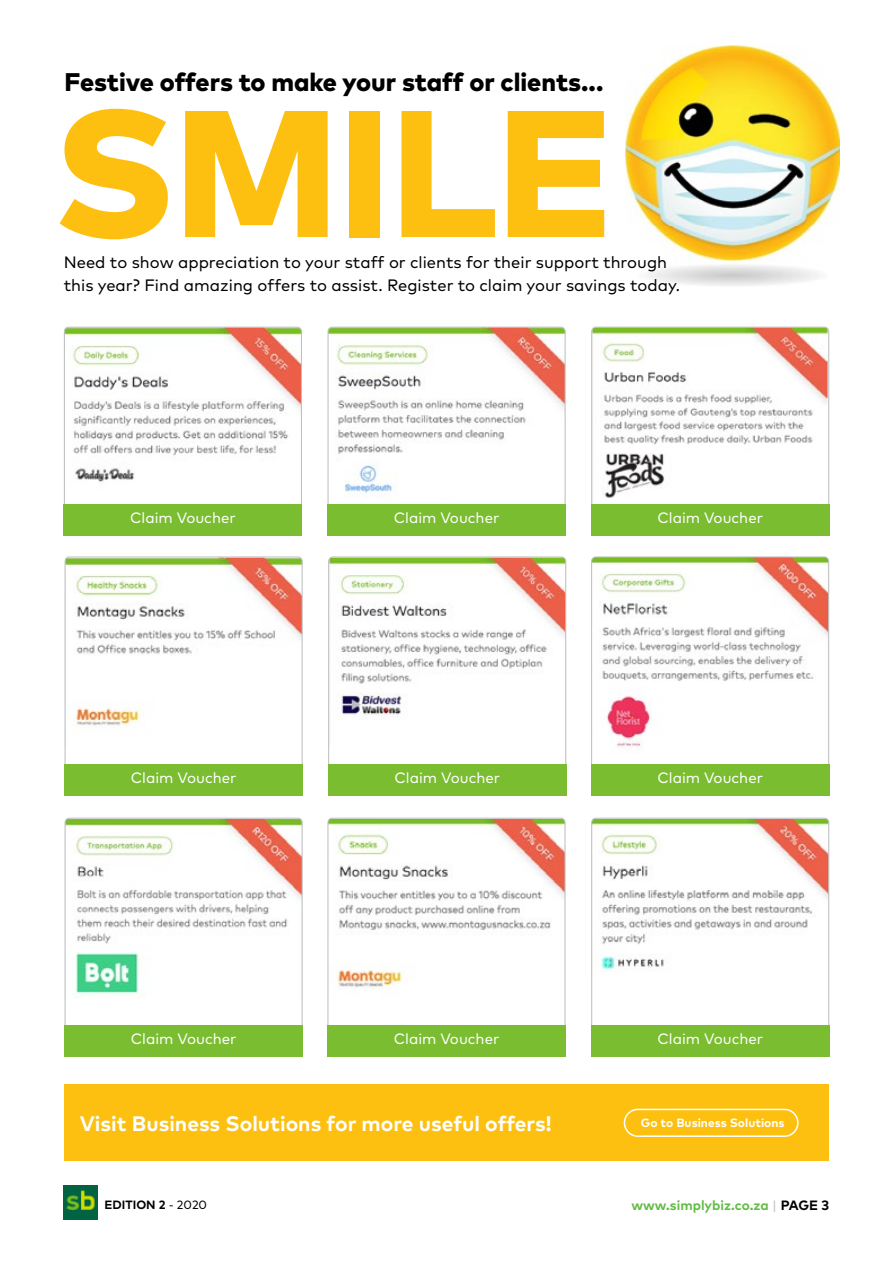
<style>
.page{position:relative;width:893px;height:1263px;background:#fff}
.page>*{position:absolute;margin:0;border:0;box-sizing:border-box;transform-origin:0 0}
.t1{font:800 180px "Mark Pro";letter-spacing:-.005em;color:#fdc010}
.t2{font:800 25.5px "Mark Pro";letter-spacing:-.005em;color:#000}
.t3{font:700 21px "Mark Pro";color:#fff}
.t4{font:16.5px/22.5px "Mark Pro";color:#000}
.t5{font:15px "Mark Pro";color:#fff}
.t6{font:700 13.5px "Mark Pro";color:#63bc47}
.t7{font:700 12px "Mark Pro";color:#fff}
.t8{font:700 12px "Mark Pro";color:#000}
.s1{font-weight:400}
.s2{font-weight:400;color:#bec0c2}
.s3{color:#000}
</style>
<div class="page">
<img style="left:64px;top:1186px;width:34px;height:34px">
<img style="left:64px;top:327px;width:236px;height:155px">
<div style="left:64px;top:327px;width:238px;height:208px;border:1px solid #bec0c2;border-radius:4px"></div>
<img style="left:329px;top:329px;width:235px;height:166px">
<div style="left:327px;top:327px;width:239px;height:208px;border:1px solid #bec0c2;border-radius:4px"></div>
<img style="left:593px;top:327px;width:235px;height:171px">
<div style="left:591px;top:327px;width:238px;height:208px;border:1px solid #bec0c2;border-radius:4px"></div>
<img style="left:593px;top:819px;width:236px;height:151px">
<div style="left:591px;top:818px;width:238px;height:239px;border:1px solid #bec0c2;border-radius:4px"></div>
<div style="left:64px;top:504px;width:238px;height:31px;background:#7abd31"></div>
<div style="left:327px;top:504px;width:239px;height:31px;background:#7abd31"></div>
<div style="left:591px;top:504px;width:238px;height:31px;background:#7abd31"></div>
<div style="left:591px;top:1025px;width:238px;height:32px;background:#7abd31"></div>
<div style="left:64px;top:1084px;width:764px;height:77px;background:#fdc010"></div>
<div style="left:624px;top:1109px;width:175px;height:28px;border:2px solid #fff;border-radius:13px"></div>
<img style="left:330px;top:558px;width:234px;height:158px">
<div style="left:328px;top:556px;width:238px;height:240px;border:1px solid #bec0c2;border-radius:4px"></div>
<div style="left:328px;top:764px;width:238px;height:32px;background:#7abd31"></div>
<img style="left:593px;top:558px;width:234px;height:191px">
<div style="left:591px;top:556px;width:238px;height:240px;border:1px solid #bec0c2;border-radius:4px"></div>
<div style="left:591px;top:764px;width:238px;height:32px;background:#7abd31"></div>
<img style="left:65px;top:819px;width:236px;height:179px">
<div style="left:65px;top:818px;width:238px;height:239px;border:1px solid #bec0c2;border-radius:4px"></div>
<img style="left:329px;top:820px;width:235px;height:168px">
<div style="left:327px;top:818px;width:239px;height:239px;border:1px solid #bec0c2;border-radius:4px"></div>
<img style="left:67px;top:558px;width:234px;height:169px">
<div style="left:65px;top:556px;width:238px;height:240px;border:1px solid #bec0c2;border-radius:4px"></div>
<div style="left:65px;top:1025px;width:238px;height:32px;background:#7abd31"></div>
<div style="left:327px;top:1025px;width:239px;height:32px;background:#7abd31"></div>
<div style="left:65px;top:764px;width:238px;height:32px;background:#7abd31"></div>
<img style="left:626px;top:45px;width:213px;height:241px">
<h2 class="t2" style="left:65px;top:63px;width:540px">Festive offers to make your staff or clients...</h2>
<h1 class="t1" style="left:53px;top:35px;width:562px">SMILE</h1>
<p class="t4" style="left:64px;top:250px;width:618px">Need to show appreciation to your staff or clients for their support through this year? Find amazing offers to assist. Register to claim your savings today.</p>
<p class="t5" style="left:130px;top:506px;width:107px">Claim Voucher</p>
<p class="t5" style="left:394px;top:506px;width:107px">Claim Voucher</p>
<p class="t5" style="left:657px;top:506px;width:107px">Claim Voucher</p>
<p class="t5" style="left:131px;top:766px;width:107px">Claim Voucher</p>
<p class="t5" style="left:394px;top:766px;width:107px">Claim Voucher</p>
<p class="t5" style="left:657px;top:766px;width:107px">Claim Voucher</p>
<p class="t5" style="left:131px;top:1028px;width:107px">Claim Voucher</p>
<p class="t5" style="left:394px;top:1028px;width:107px">Claim Voucher</p>
<p class="t5" style="left:657px;top:1028px;width:107px">Claim Voucher</p>
<p class="t3" style="left:80px;top:1107px;width:473px">Visit Business Solutions for more useful offers!</p>
<p class="t7" style="left:641px;top:1113px;width:145px">Go to Business Solutions</p>
<p class="t8" style="left:105px;top:1195px;width:104px">EDITION 2 <span class="s1">- 2020</span></p>
<p class="t6" style="left:632px;top:1195px;width:199px">www.simplybiz.co.za <span class="s2">|</span> <span class="s3">PAGE 3</span></p>
</div>
